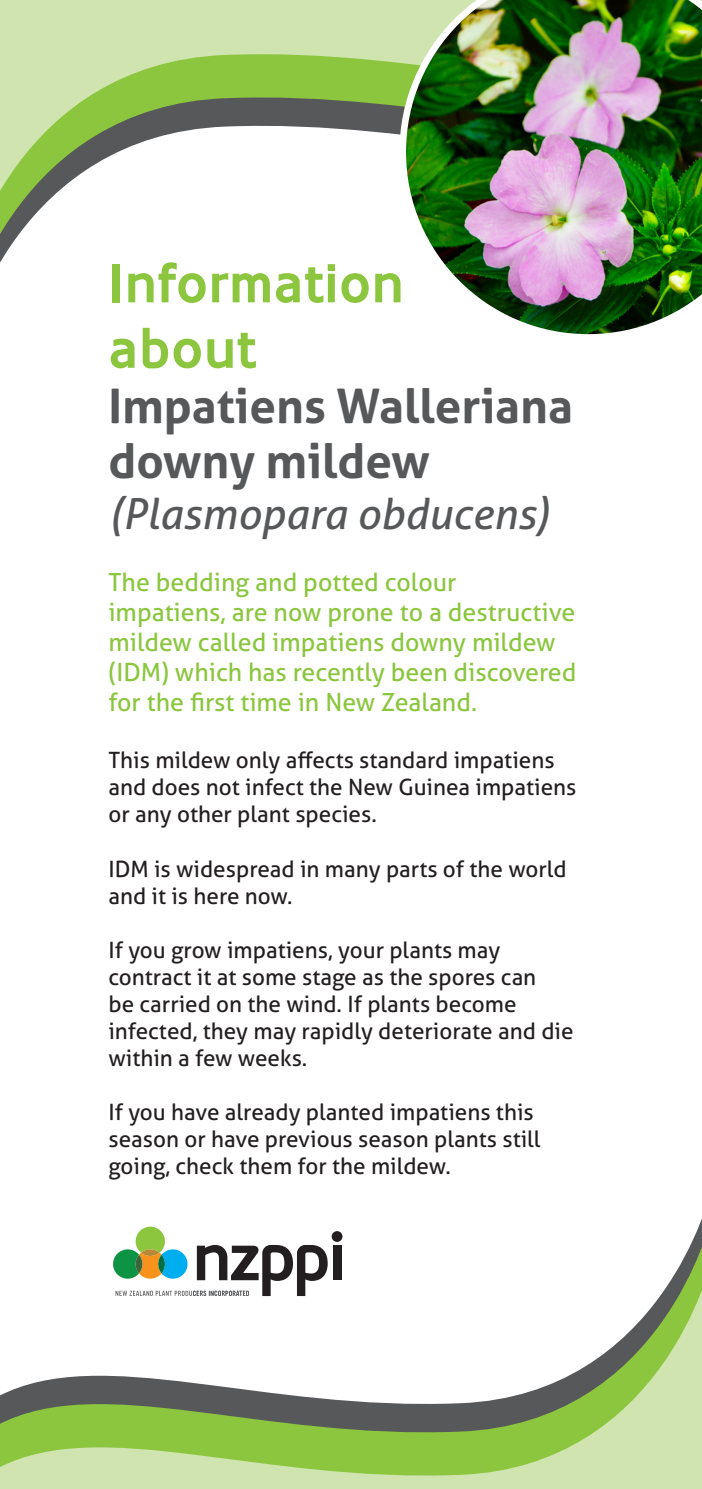
<style>
.page{position:relative;width:702px;height:1489px;background:#fff}
.page>*{position:absolute;margin:0;border:0;box-sizing:border-box;transform-origin:0 0}
.t1{font:700 54.5px "Oblik";color:#8bc63e}
.t2{font:700 47.5px/55px "Aller";color:#57585a}
.t3{font:italic 42.5px "Aller";color:#57585a}
.t4{font:25px/30px "Aller";color:#8bc63e}
.t5{font:22.5px/27px "Aller";color:#231f20}
</style>
<div class="page">
<svg style="left:0;top:1260px;width:702px;height:228px"></svg>
<svg style="left:0;top:0;width:399px;height:263px"></svg>
<img style="left:399px;top:0;width:303px;height:335px">
<div style="left:333px;top:1245px;width:8px;height:35px;background:#231f20"></div>
<svg style="left:113px;top:1226px;width:214px;height:69px"></svg>
<svg style="left:331px;top:1230px;width:11px;height:11px"></svg>
<p class="t1" style="left:108px;top:252px;width:297px">Information</p>
<p class="t1" style="left:108px;top:317px;width:150px">about</p>
<p class="t2" style="left:108px;top:378px;width:466px">Impatiens Walleriana downy mildew</p>
<p class="t3" style="left:108px;top:488px;width:443px">(Plasmopara obducens)</p>
<p class="t4" style="left:108px;top:567px;width:469px">The bedding and potted colour impatiens, are now prone to a destructive mildew called impatiens downy mildew (IDM) which has recently been discovered for the first time in New Zealand.</p>
<p class="t5" style="left:108px;top:746px;width:469px">This mildew only affects standard impatiens and does not infect the New Guinea impatiens or any other plant species.</p>
<p class="t5" style="left:108px;top:854px;width:460px">IDM is widespread in many parts of the world and it is here now.</p>
<p class="t5" style="left:108px;top:935px;width:466px">If you grow impatiens, your plants may contract it at some stage as the spores can<br>be carried on the wind. If plants become infected, they may rapidly deteriorate and die within a few weeks.</p>
<p class="t5" style="left:108px;top:1097px;width:433px">If you have already planted impatiens this season or have previous season plants still going, check them for the mildew.</p>
</div>
